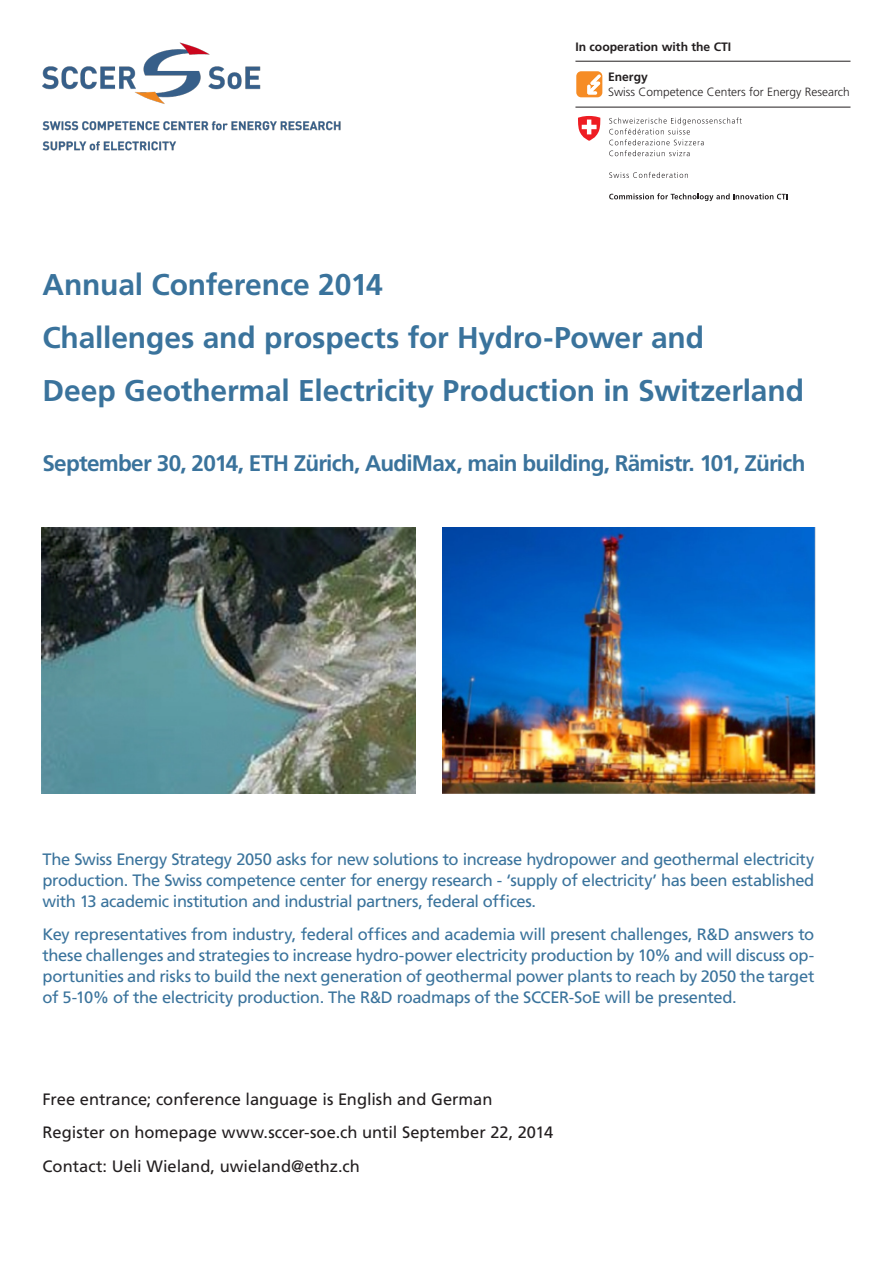
<style>
.page{position:relative;width:893px;height:1263px;background:#fff}
.page>*{position:absolute;margin:0;border:0;box-sizing:border-box;transform-origin:0 0}
.zeittabelle{font:700 30px "Frutiger LT Std";letter-spacing:-.005em;color:#3a739c}
.zeittabelle-2{font:700 22.5px "Frutiger LT Std";letter-spacing:-.035em;color:#3a739c}
.text_vs{font:16.5px/21px "Frutiger LT Std";letter-spacing:-.025em;color:#3a739c;text-align:justify}
.text_vs-2{font:16.5px "Frutiger LT Std";color:#231f20}
.t1{font:700 12.15px "Frutiger LT Std";color:#231f20}
.t2{font:300 11.85px "Frutiger LT Std";color:#231f20}
</style>
<div class="page">
<svg style="left:609px;top:118px;width:133px;height:38px"></svg>
<svg style="left:609px;top:172px;width:79px;height:6px"></svg>
<svg style="left:609px;top:193px;width:179px;height:8px"></svg>
<svg style="left:578px;top:116px;width:23px;height:25px"></svg>
<div style="left:576px;top:71px;width:26px;height:26px;background:#f68c25;border-radius:5px"></div>
<svg style="left:587px;top:74px;width:14px;height:20px"></svg>
<hr style="left:575px;top:61px;width:275px;height:1px;background:#231f20">
<hr style="left:575px;top:107px;width:275px;height:1px;background:#231f20">
<img style="left:42px;top:42px;width:299px;height:109px">
<img style="left:42px;top:528px;width:373px;height:265px">
<img style="left:443px;top:528px;width:373px;height:265px">
<p class="t1" style="left:575px;top:40px;width:157px">In cooperation with the CTI</p>
<p class="t1" style="left:608px;top:69px;width:41px">Energy</p>
<p class="t2" style="left:608px;top:85px;width:243px">Swiss Competence Centers for Energy Research</p>
<p class="zeittabelle" style="left:43px;top:267px;width:342px">Annual Conference 2014</p>
<p class="zeittabelle" style="left:43px;top:320px;width:663px">Challenges and prospects for Hydro-Power and</p>
<p class="zeittabelle" style="left:43px;top:373px;width:763px">Deep Geothermal Electricity Production in Switzerland</p>
<p class="zeittabelle-2" style="left:43px;top:450px;width:764px">September 30, 2014, ETH Zürich, AudiMax, main building, Rämistr. 101, Zürich</p>
<p class="text_vs" style="left:43px;top:848px;width:773px">The Swiss Energy Strategy 2050 asks for new solutions to increase hydropower and geothermal electricity production. The Swiss competence center for energy research - ‘supply of electricity’ has been established with 13 academic institution and industrial partners, federal offices.</p>
<p class="text_vs" style="left:43px;top:924px;width:773px">Key representatives from industry, federal offices and academia will present challenges, R&amp;D answers to these challenges and strategies to increase hydro-power electricity production by 10% and will discuss op&shy;portunities and risks to build the next generation of geothermal power plants to reach by 2050 the target of 5-10% of the electricity production. The R&amp;D roadmaps of the SCCER-SoE will be presented.</p>
<p class="text_vs-2" style="left:43px;top:1089px;width:451px">Free entrance; conference language is English and German</p>
<p class="text_vs-2" style="left:43px;top:1123px;width:512px">Register on homepage www.sccer-soe.ch until September 22, 2014</p>
<p class="text_vs-2" style="left:43px;top:1157px;width:319px">Contact: Ueli Wieland, uwieland@ethz.ch</p>
</div>
